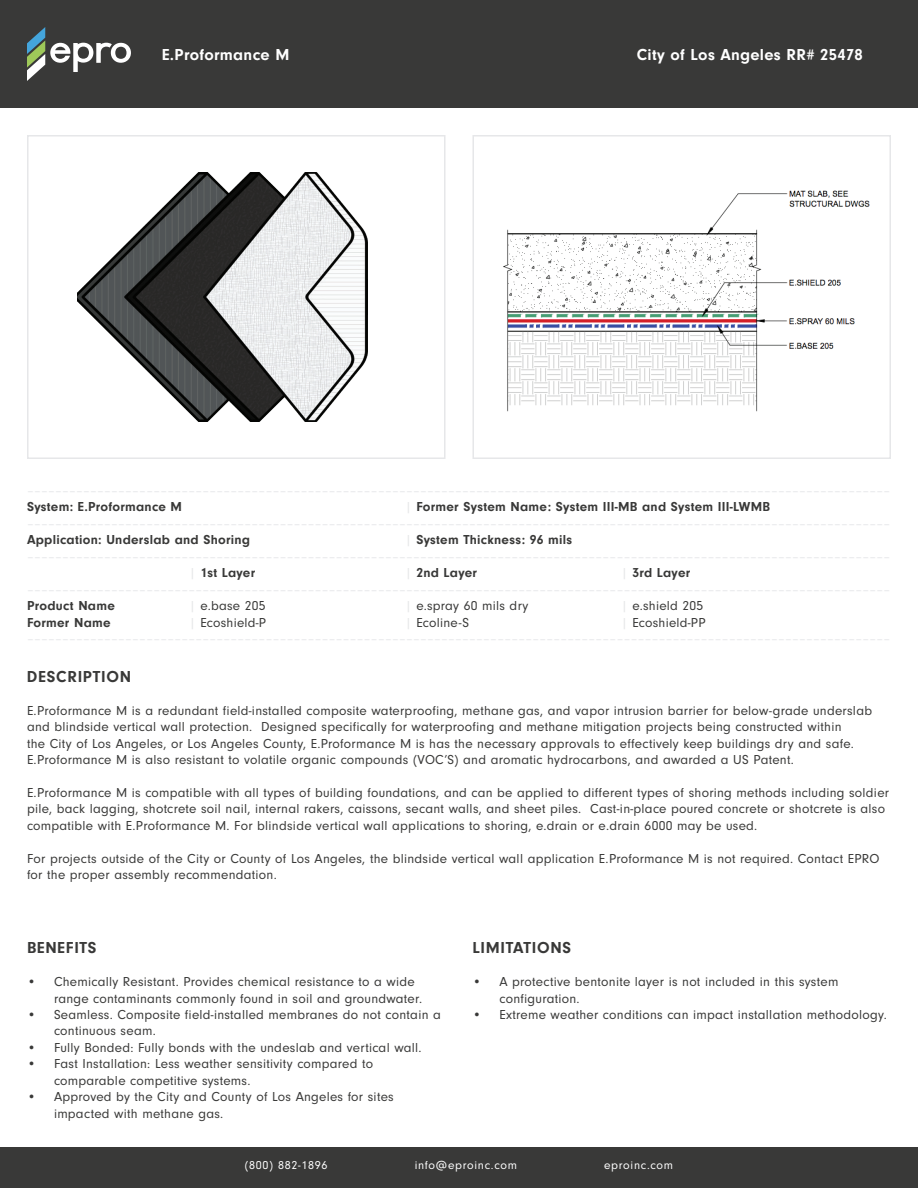
<style>
.page{position:relative;width:918px;height:1188px;background:#fff}
.page>*{position:absolute;margin:0;border:0;box-sizing:border-box;transform-origin:0 0}
.t1{font:700 16.5px "Neuzeit Gro";letter-spacing:.02em;color:#fff}
.t2{font:700 16.5px "Neuzeit Gro";letter-spacing:.04em;color:#393938}
.t3{font:13.5px/16.5px "Neuzeit Gro";letter-spacing:.02em;color:#393938}
.t4{font:700 13.5px "Neuzeit Gro";letter-spacing:.02em;color:#393938}
.t5{font:12px "Neuzeit Gro";letter-spacing:.06em;color:#fff}
.s1{font-weight:400;color:#e6e7e9}
.s2{color:#e6e7e9}
</style>
<div class="page">
<div style="left:0;top:0;width:918px;height:108px;background:#393938"></div>
<svg style="left:27px;top:27px;width:104px;height:54px"></svg>
<div style="left:27px;top:135px;width:419px;height:324px;background:#fff;border:2px solid #e6e7e9"></div>
<div style="left:472px;top:135px;width:419px;height:324px;background:#fff;border:2px solid #e6e7e9"></div>
<div style="left:0;top:1148px;width:918px;height:40px;background:#393938"></div>
<img style="left:77px;top:172px;width:290px;height:250px">
<img style="left:503px;top:190px;width:367px;height:222px">
<p class="t1" style="left:162px;top:45px;width:129px">E.Proformance M</p>
<p class="t1" style="left:637px;top:45px;width:228px">City of Los Angeles RR# 25478</p>
<p class="t4" style="left:27px;top:499px;width:157px">System: E.Proformance M</p>
<p class="t4" style="left:405px;top:499px;width:367px"><span class="s1">|</span> Former System Name: System III-MB and System III-LWMB</p>
<p class="t4" style="left:27px;top:532px;width:225px">Application: Underslab and Shoring</p>
<p class="t4" style="left:405px;top:532px;width:169px"><span class="s1">|</span> System Thickness: 96 mils</p>
<p class="t4" style="left:189px;top:565px;width:68px"><span class="s1">|</span> 1st Layer</p>
<p class="t4" style="left:405px;top:565px;width:73px"><span class="s1">|</span> 2nd Layer</p>
<p class="t4" style="left:621px;top:565px;width:71px"><span class="s1">|</span> 3rd Layer</p>
<p class="t4" style="left:27px;top:598px;width:89px">Product Name</p>
<p class="t3" style="left:189px;top:598px;width:78px"><span class="s2">|</span> e.base 205</p>
<p class="t3" style="left:405px;top:598px;width:125px"><span class="s2">|</span> e.spray 60 mils dry</p>
<p class="t3" style="left:621px;top:598px;width:84px"><span class="s2">|</span> e.shield 205</p>
<p class="t4" style="left:27px;top:615px;width:85px">Former Name</p>
<p class="t3" style="left:189px;top:615px;width:79px"><span class="s2">|</span> Ecoshield-P</p>
<p class="t3" style="left:405px;top:615px;width:66px"><span class="s2">|</span> Ecoline-S</p>
<p class="t3" style="left:621px;top:615px;width:86px"><span class="s2">|</span> Ecoshield-PP</p>
<p class="t2" style="left:27px;top:667px;width:106px">DESCRIPTION</p>
<p class="t3" style="left:27px;top:702px;width:847px">E.Proformance M is a redundant field-installed composite waterproofing, methane gas, and vapor intrusion barrier for below-grade underslab and blindside vertical wall protection. Designed specifically for waterproofing and methane mitigation projects being constructed within<br>the City of Los Angeles, or Los Angeles County, E.Proformance M is has the necessary approvals to effectively keep buildings dry and safe.<br>E.Proformance M is also resistant to volatile organic compounds (VOC’S) and aromatic hydrocarbons, and awarded a US Patent.</p>
<p class="t3" style="left:27px;top:785px;width:864px">E.Proformance M is compatible with all types of building foundations, and can be applied to different types of shoring methods including soldier pile, back lagging, shotcrete soil nail, internal rakers, caissons, secant walls, and sheet piles. Cast-in-place poured concrete or shotcrete is also compatible with E.Proformance M. For blindside vertical wall applications to shoring, e.drain or e.drain 6000 may be used.</p>
<p class="t3" style="left:27px;top:851px;width:854px">For projects outside of the City or County of Los Angeles, the blindside vertical wall application E.Proformance M is not required. Contact EPRO for the proper assembly recommendation.</p>
<p class="t2" style="left:27px;top:938px;width:71px">BENEFITS</p>
<p class="t3" style="left:54px;top:974px;width:370px;text-indent:-27px">• Chemically Resistant. Provides chemical resistance to a wide range contaminants commonly found in soil and groundwater.</p>
<p class="t3" style="left:54px;top:1007px;width:388px;text-indent:-27px">• Seamless. Composite field-installed membranes do not contain a continuous seam.</p>
<p class="t3" style="left:27px;top:1040px;width:396px">• Fully Bonded: Fully bonds with the undeslab and vertical wall.</p>
<p class="t3" style="left:54px;top:1056px;width:321px;text-indent:-27px">• Fast Installation: Less weather sensitivity compared to comparable competitive systems.</p>
<p class="t3" style="left:54px;top:1089px;width:341px;text-indent:-27px">• Approved by the City and County of Los Angeles for sites impacted with methane gas.</p>
<p class="t2" style="left:472px;top:938px;width:100px">LIMITATIONS</p>
<p class="t3" style="left:500px;top:974px;width:340px;text-indent:-27px">• A protective bentonite layer is not included in this system configuration.</p>
<p class="t3" style="left:472px;top:1007px;width:416px">• Extreme weather conditions can impact installation methodology.</p>
<p class="t5" style="left:245px;top:1159px;width:84px">(800) 882-1896</p>
<p class="t5" style="left:415px;top:1159px;width:104px">info@eproinc.com</p>
<p class="t5" style="left:604px;top:1159px;width:71px">eproinc.com</p>
</div>
